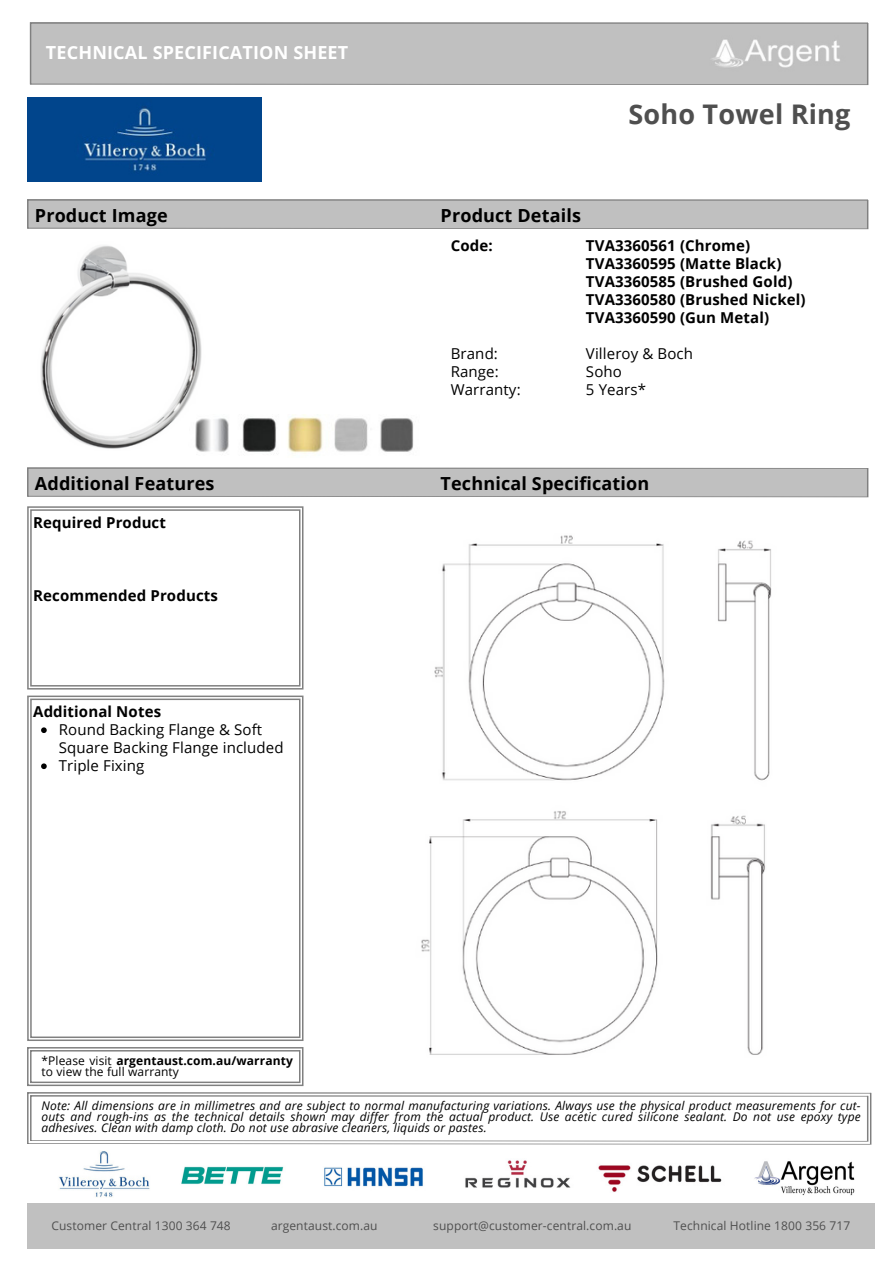
<style>
.page{position:relative;width:894px;height:1264px;background:#fff}
.page>*{position:absolute;margin:0;border:0;box-sizing:border-box;transform-origin:0 0}
.t1{font:700 27px "Open Sans";letter-spacing:.01em;color:#4f4f4f}
.t2{font:700 18px "Open Sans";letter-spacing:.01em;color:#000}
.t3{font:700 18px "Open Sans";letter-spacing:.01em;color:#fff}
.t4{font:700 15px/18px "Open Sans";letter-spacing:.01em;color:#000}
.t5{font:15px/18px "Open Sans";letter-spacing:.01em;color:#000}
.t6{font:italic 12px/11.2px "Open Sans";letter-spacing:.015em;color:#000;text-align:justify}
.t7{font:12px "Open Sans";letter-spacing:.01em;color:#4f4f4f}
.t8{font:12px/11.2px "Open Sans";letter-spacing:.01em;color:#000}
.s1{font-weight:700}
</style>
<div class="page">
<img style="left:27px;top:97px;width:234px;height:85px">
<svg style="left:30px;top:22px;width:838px;height:63px;background:#ababab"></svg>
<div style="left:33px;top:25px;width:832px;height:57px;background:#c0c0c0"></div>
<svg style="left:27px;top:199px;width:841px;height:30px;background:#bbb"></svg>
<svg style="left:27px;top:506px;width:276px;height:183px"></svg>
<svg style="left:27px;top:695px;width:276px;height:346px"></svg>
<div style="left:27px;top:1203px;width:847px;height:45px;background:#c0c0c0"></div>
<svg style="left:27px;top:467px;width:841px;height:30px;background:#bdbdbd"></svg>
<svg style="left:27px;top:1092px;width:844px;height:52px"></svg>
<svg style="left:27px;top:1047px;width:276px;height:39px"></svg>
<img style="left:58px;top:1151px;width:92px;height:46px">
<img style="left:181px;top:1166px;width:103px;height:18px">
<img style="left:324px;top:1167px;width:99px;height:20px">
<img style="left:465px;top:1160px;width:106px;height:28px">
<img style="left:598px;top:1165px;width:124px;height:27px">
<img style="left:754px;top:1161px;width:101px;height:35px">
<img style="left:40px;top:245px;width:162px;height:204px">
<img style="left:189px;top:414px;width:225px;height:39px">
<img style="left:421px;top:535px;width:351px;height:520px">
<svg style="left:41px;top:727px;width:6px;height:6px"></svg>
<svg style="left:41px;top:763px;width:6px;height:6px"></svg>
<p class="t3" style="left:46px;top:40px;width:304px">TECHNICAL SPECIFICATION SHEET</p>
<p class="t2" style="left:35px;top:203px;width:134px">Product Image</p>
<p class="t2" style="left:35px;top:471px;width:181px">Additional Features</p>
<p class="t4" style="left:33px;top:513px;width:134px">Required Product</p>
<p class="t4" style="left:33px;top:586px;width:186px">Recommended Products</p>
<p class="t4" style="left:33px;top:702px;width:129px">Additional Notes</p>
<p class="t5" style="left:59px;top:720px;width:226px">Round Backing Flange &amp; Soft<br>Square Backing Flange included</p>
<p class="t5" style="left:59px;top:756px;width:87px">Triple Fixing</p>
<p class="t2" style="left:440px;top:203px;width:142px">Product Details</p>
<p class="t1" style="left:628px;top:95px;width:223px">Soho Towel Ring</p>
<p class="t4" style="left:450px;top:236px;width:43px">Code:</p>
<p class="t5" style="left:450px;top:344px;width:71px">Brand:<br>Range:<br>Warranty:</p>
<p class="t4" style="left:585px;top:236px;width:166px">TVA3360561 (Chrome)</p>
<p class="t4" style="left:585px;top:254px;width:197px">TVA3360595 (Matte Black)</p>
<p class="t4" style="left:585px;top:272px;width:221px">TVA3360585 (Brushed Gold)<br>TVA3360580 (Brushed Nickel)<br>TVA3360590 (Gun Metal)</p>
<p class="t5" style="left:585px;top:344px;width:109px">Villeroy &amp; Boch</p>
<p class="t5" style="left:585px;top:362px;width:37px">Soho</p>
<p class="t5" style="left:585px;top:380px;width:62px">5 Years*</p>
<p class="t2" style="left:440px;top:471px;width:210px">Technical Specification</p>
<p class="t8" style="left:42px;top:1054px;width:253px">*Please visit <span class="s1">argentaust.com.au/warranty </span>to view the full warranty</p>
<p class="t6" style="left:42px;top:1099px;width:820px">Note: All dimensions are in millimetres and are subject to normal manufacturing variations. Always use the physical product measurements for cut&shy;outs and rough-ins as the technical details shown may differ from the actual product. Use acetic cured silicone sealant. Do not use epoxy type adhesives. Clean with damp cloth. Do not use abrasive cleaners, liquids or pastes.</p>
<p class="t7" style="left:51px;top:1216px;width:181px">Customer Central 1300 364 748</p>
<p class="t7" style="left:271px;top:1216px;width:108px">argentaust.com.au</p>
<p class="t7" style="left:433px;top:1216px;width:199px">support@customer-central.com.au</p>
<p class="t7" style="left:673px;top:1216px;width:178px">Technical Hotline 1800 356 717</p>
</div>
